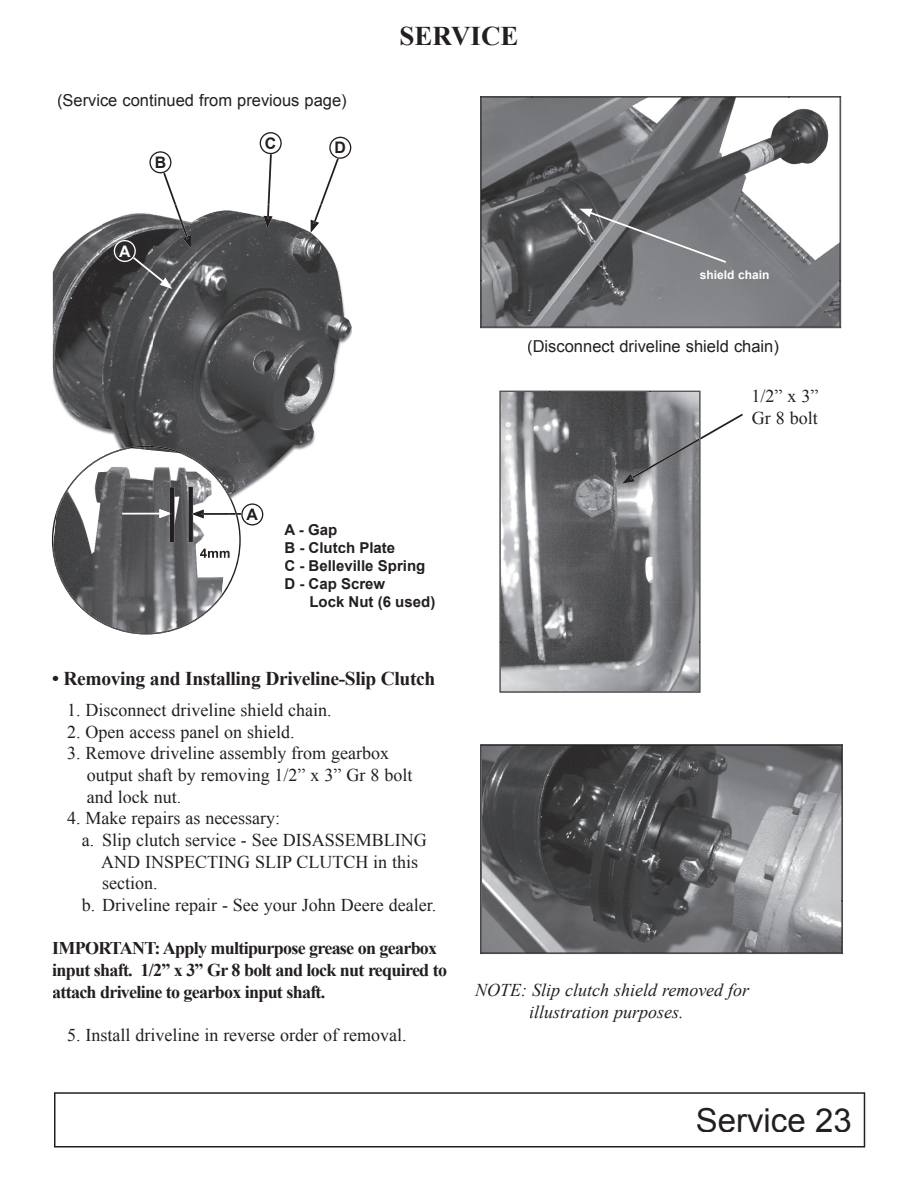
<style>
.page{position:relative;width:918px;height:1188px;background:#fff}
.page>*{position:absolute;margin:0;border:0;box-sizing:border-box;transform-origin:0 0}
.t1{font:33px "Arial";color:#231f20}
.t2{font:700 27px "Times New Roman";color:#231f20}
.t3{font:700 19.5px "Times New Roman";letter-spacing:-.02em;color:#231f20}
.t4{font:18px/21.8px "Times New Roman";color:#231f20}
.t5{font:700 18px/21.8px "Times New Roman";letter-spacing:-.04em;color:#231f20}
.t6{font:italic 18px/21.8px "Times New Roman";color:#231f20}
.t7{font:16.5px "Arial";color:#231f20}
.t8{font:700 15.9px "Arial";color:#231f20}
.t9{font:700 15.9px "Arial";color:#fff}
.t10{font:700 15px/18px "Arial";color:#231f20}
.t11{font:700 12px "Arial";color:#fff}
</style>
<div class="page">
<svg style="left:54px;top:1092px;width:811px;height:56px"></svg>
<img style="left:53px;top:225px;width:49px;height:208px">
<img style="left:153px;top:210px;width:199px;height:286px">
<img style="left:102px;top:213px;width:51px;height:233px">
<img style="left:118px;top:446px;width:118px;height:57px">
<img style="left:59px;top:448px;width:172px;height:55px">
<img style="left:174px;top:205px;width:14px;height:32px">
<svg style="left:182px;top:235px;width:9px;height:13px"></svg>
<svg style="left:149px;top:151px;width:27px;height:54px"></svg>
<svg style="left:260px;top:132px;width:22px;height:97px"></svg>
<img style="left:314px;top:205px;width:8px;height:17px">
<svg style="left:311px;top:220px;width:8px;height:13px"></svg>
<svg style="left:320px;top:137px;width:31px;height:68px"></svg>
<img style="left:188px;top:487px;width:5px;height:16px">
<img style="left:170px;top:487px;width:4px;height:16px">
<svg style="left:52px;top:503px;width:211px;height:131px"></svg>
<img style="left:200px;top:548px;width:26px;height:10px">
<svg style="left:114px;top:240px;width:58px;height:49px;background:#504f51"></svg>
<svg style="left:500px;top:442px;width:200px;height:251px;background:#656568"></svg>
<img style="left:500px;top:642px;width:200px;height:50px">
<img style="left:500px;top:391px;width:50px;height:252px">
<img style="left:649px;top:391px;width:51px;height:252px">
<img style="left:549px;top:391px;width:102px;height:51px">
<img style="left:632px;top:438px;width:67px;height:40px">
<svg style="left:699px;top:414px;width:44px;height:26px"></svg>
<svg style="left:622px;top:474px;width:13px;height:10px"></svg>
<svg style="left:480px;top:96px;width:361px;height:232px;background:#727375"></svg>
<img style="left:481px;top:281px;width:359px;height:46px">
<img style="left:481px;top:97px;width:52px;height:185px">
<img style="left:788px;top:97px;width:52px;height:185px">
<img style="left:532px;top:97px;width:257px;height:46px">
<svg style="left:480px;top:744px;width:363px;height:210px;background:#616264"></svg>
<img style="left:482px;top:901px;width:360px;height:52px">
<img style="left:790px;top:745px;width:52px;height:157px">
<img style="left:482px;top:745px;width:309px;height:52px">
<svg style="left:579px;top:209px;width:147px;height:54px;background:#76787a"></svg>
<p class="t7" style="left:57px;top:91px;width:291px">(Service continued from previous page)</p>
<p class="t8" style="left:155px;top:153px;width:13px">B</p>
<p class="t9" style="left:119px;top:242px;width:13px">A</p>
<p class="t8" style="left:265px;top:134px;width:13px">C</p>
<p class="t8" style="left:335px;top:139px;width:13px">D</p>
<h2 class="t2" style="left:399px;top:21px;width:121px">SERVICE</h2>
<p class="t11" style="left:700px;top:268px;width:71px">shield chain</p>
<p class="t7" style="left:527px;top:337px;width:253px">(Disconnect driveline shield chain)</p>
<p class="t4" style="left:751px;top:385px;width:68px">1/2” x 3”<br>Gr 8 bolt</p>
<p class="t8" style="left:247px;top:505px;width:13px">A</p>
<p class="t10" style="left:284px;top:520px;width:142px">A - Gap<br>B - Clutch Plate<br>C - Belleville Spring<br>D - Cap Screw</p>
<p class="t10" style="left:309px;top:592px;width:127px">Lock Nut (6 used)</p>
<p class="t3" style="left:52px;top:667px;width:384px">• Removing and Installing Driveline-Slip Clutch</p>
<p class="t4" style="left:67px;top:699px;width:266px">1. Disconnect driveline shield chain.</p>
<p class="t4" style="left:67px;top:720px;width:229px">2. Open access panel on shield.</p>
<p class="t4" style="left:87px;top:742px;width:327px;text-indent:-20px">3. Remove driveline assembly from gearbox output shaft by removing 1/2” x 3” Gr 8 bolt and lock nut.</p>
<p class="t4" style="left:67px;top:807px;width:215px">4. Make repairs as necessary:</p>
<p class="t4" style="left:82px;top:829px;width:346px">a. Slip clutch service - See DISASSEMBLING</p>
<p class="t4" style="left:101px;top:851px;width:319px">AND INSPECTING SLIP CLUTCH in this</p>
<p class="t4" style="left:102px;top:872px;width:57px">section.</p>
<p class="t4" style="left:82px;top:894px;width:356px">b. Driveline repair - See your John Deere dealer.</p>
<p class="t5" style="left:52px;top:937px;width:396px">IMPORTANT: Apply multipurpose grease on gearbox input shaft. 1/2” x 3” Gr 8 bolt and lock nut required to attach driveline to gearbox input shaft.</p>
<p class="t4" style="left:67px;top:1024px;width:341px">5. Install driveline in reverse order of removal.</p>
<p class="t6" style="left:529px;top:979px;width:222px;text-indent:-54px">NOTE: Slip clutch shield removed for illustration purposes.</p>
<h1 class="t1" style="left:696px;top:1101px;width:157px">Service 23</h1>
</div>
